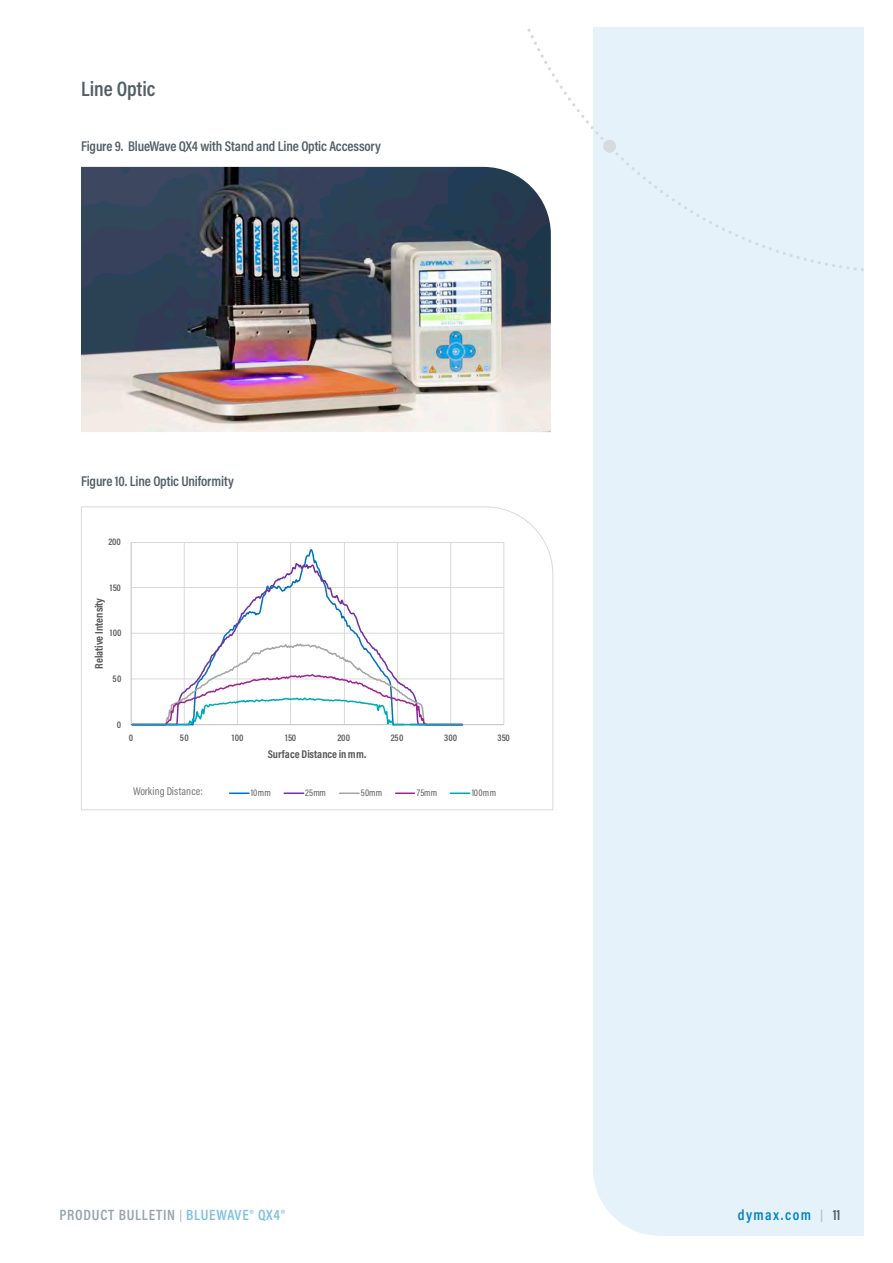
<style>
.page{position:relative;width:893px;height:1263px;background:#fff}
.page>*{position:absolute;margin:0;border:0;box-sizing:border-box;transform-origin:0 0}
.t1{font:600 21px "Acumin Pro Cond";color:#525e65}
.t2{font:600 15px "Acumin Pro Cond";letter-spacing:.05em;color:#95a3ab}
.t3{font:600 15px "Acumin Pro Cond";letter-spacing:.1em;color:#0082c4}
.t4{font:600 14.25px "Acumin Pro Cond";letter-spacing:-.01em;color:#525e65}
.t5{font:700 11.25px "Acumin Pro Cond";letter-spacing:-.005em;color:#595959}
.t6{font:11.25px "Acumin Pro Cond";letter-spacing:.005em;color:#767171}
.t7{font:600 9.75px "Acumin Pro Cond";letter-spacing:.01em;color:#595959}
.t8{font:9.75px "Acumin Pro Cond";letter-spacing:.03em;color:#595959}
.s1{font-size:12px;color:#b1bac0}
.s2{color:#80c0e1}
.s3{color:#525e65}
</style>
<div class="page">
<div style="left:593px;top:27px;width:271px;height:1209px;background:#e6f2f9"></div>
<svg style="left:81px;top:506px;width:473px;height:304px"></svg>
<img style="left:81px;top:167px;width:470px;height:265px">
<svg style="left:527px;top:28px;width:337px;height:243px"></svg>
<h1 class="t1" style="left:81px;top:75px;width:76px">Line Optic</h1>
<p class="t4" style="left:81px;top:137px;width:301px">Figure 9. BlueWave QX4 with Stand and Line Optic Accessory</p>
<p class="t4" style="left:81px;top:471px;width:154px">Figure 10. Line Optic Uniformity</p>
<p class="t7" style="left:108px;top:535px;width:14px">200</p>
<p class="t7" style="left:110px;top:581px;width:13px">150</p>
<p class="t5" style="left:91px;top:669px;width:72px;rotate:-90deg">Relative Intensity</p>
<p class="t7" style="left:110px;top:626px;width:13px">100</p>
<p class="t7" style="left:113px;top:672px;width:10px">50</p>
<p class="t7" style="left:117px;top:718px;width:6px">0</p>
<p class="t7" style="left:129px;top:731px;width:6px">0</p>
<p class="t7" style="left:180px;top:731px;width:10px">50</p>
<p class="t7" style="left:232px;top:731px;width:13px">100</p>
<p class="t7" style="left:285px;top:731px;width:13px">150</p>
<p class="t7" style="left:338px;top:731px;width:14px">200</p>
<p class="t7" style="left:391px;top:731px;width:14px">250</p>
<p class="t7" style="left:444px;top:731px;width:15px">300</p>
<p class="t7" style="left:497px;top:731px;width:14px">350</p>
<p class="t5" style="left:268px;top:747px;width:100px">Surface Distance in mm.</p>
<p class="t6" style="left:133px;top:784px;width:71px">Working Distance:</p>
<p class="t8" style="left:251px;top:786px;width:21px">10mm</p>
<p class="t8" style="left:305px;top:786px;width:22px">25mm</p>
<p class="t8" style="left:361px;top:786px;width:23px">50mm</p>
<p class="t8" style="left:417px;top:786px;width:22px">75mm</p>
<p class="t8" style="left:472px;top:786px;width:26px">100mm</p>
<p class="t2" style="left:60px;top:1205px;width:227px">PRODUCT BULLETIN <span class="s1">|</span> <span class="s2">BLUEWAVE® QX4®</span></p>
<p class="t3" style="left:738px;top:1205px;width:104px">dymax.com <span class="s1">|</span> <span class="s3">11</span></p>
</div>
